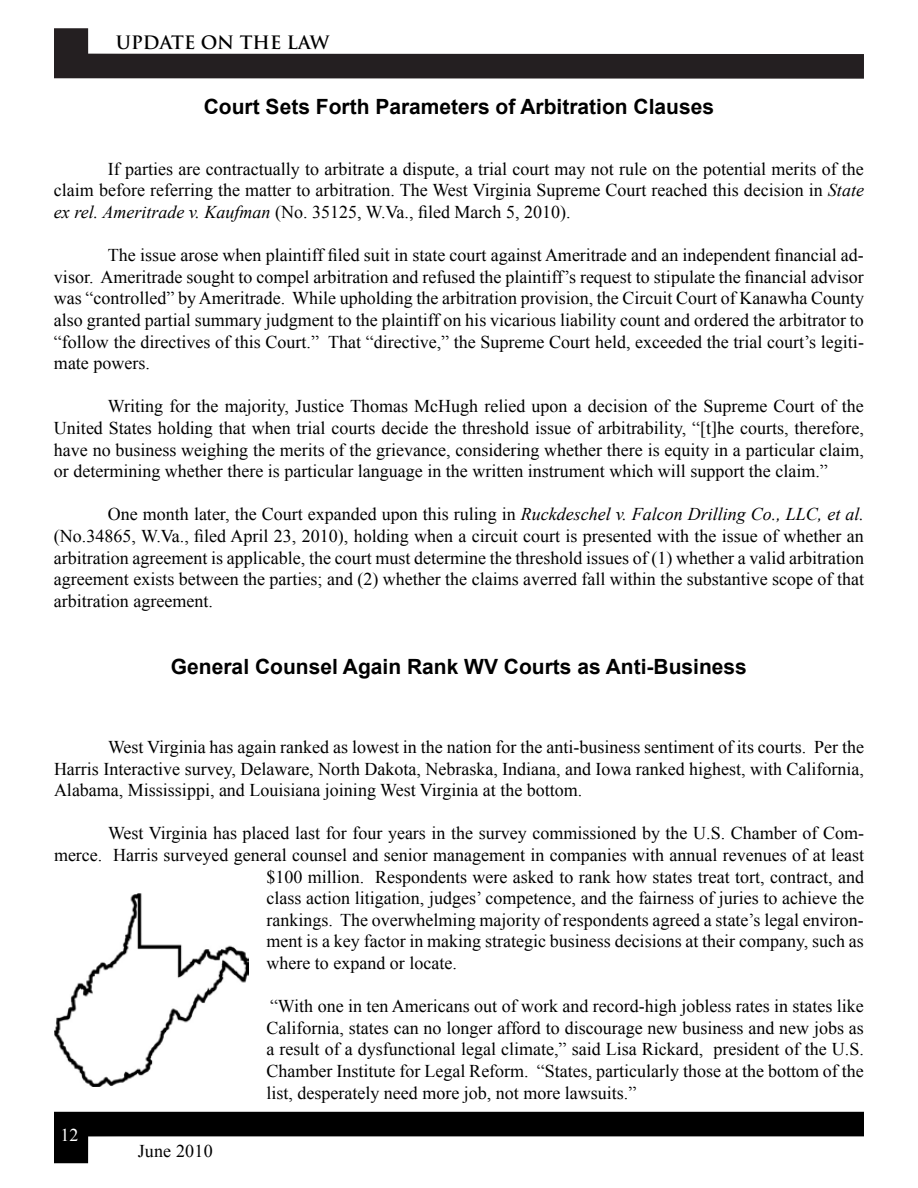
<style>
.page{position:relative;width:918px;height:1188px;background:#fff}
.page>*{position:absolute;margin:0;border:0;box-sizing:border-box;transform-origin:0 0}
.t1{font:700 21px "Arial";color:#000}
.t2{font:18px/21.6px "Times New Roman";color:#000;text-align:justify}
.t3{font:700 18px "Trajan Pro";color:#000}
.t4{font:18px "Times New Roman";color:#fff}
.s1{font-style:italic}
</style>
<div class="page">
<svg style="left:54px;top:28px;width:810px;height:51px"></svg>
<svg style="left:54px;top:1112px;width:810px;height:51px"></svg>
<img style="left:54px;top:894px;width:195px;height:193px">
<p class="t3" style="left:116px;top:31px;width:215px">UPDATE ON THE LAW</p>
<p class="t1" style="left:204px;top:93px;width:512px">Court Sets Forth Parameters of Arbitration Clauses</p>
<p class="t2" style="left:54px;top:158px;width:811px;text-indent:54px">If parties are contractually to arbitrate a dispute, a trial court may not rule on the potential merits of the claim before referring the matter to arbitration. The West Virginia Supreme Court reached this decision in <span class="s1">State ex rel. Ameritrade v. Kaufman</span> (No. 35125, W.Va., filed March 5, 2010).</p>
<p class="t2" style="left:54px;top:244px;width:812px;text-indent:54px">The issue arose when plaintiff filed suit in state court against Ameritrade and an independent financial ad&shy;visor. Ameritrade sought to compel arbitration and refused the plaintiff’s request to stipulate the financial advisor was “controlled” by Ameritrade. While upholding the arbitration provision, the Circuit Court of Kanawha County also granted partial summary judgment to the plaintiff on his vicarious liability count and ordered the arbitrator to “follow the directives of this Court.” That “directive,” the Supreme Court held, exceeded the trial court’s legiti&shy;mate powers.</p>
<p class="t2" style="left:54px;top:395px;width:812px;text-indent:54px">Writing for the majority, Justice Thomas McHugh relied upon a decision of the Supreme Court of the United States holding that when trial courts decide the threshold issue of arbitrability, “[t]he courts, therefore, have no business weighing the merits of the grievance, considering whether there is equity in a particular claim, or determining whether there is particular language in the written instrument which will support the claim.”</p>
<p class="t2" style="left:54px;top:503px;width:812px;text-indent:54px">One month later, the Court expanded upon this ruling in <span class="s1">Ruckdeschel v. Falcon Drilling Co., LLC, et al. </span>(No.34865, W.Va., filed April 23, 2010), holding when a circuit court is presented with the issue of whether an arbitration agreement is applicable, the court must determine the threshold issues of (1) whether a valid arbitration agreement exists between the parties; and (2) whether the claims averred fall within the substantive scope of that arbitration agreement.</p>
<p class="t1" style="left:171px;top:653px;width:578px">General Counsel Again Rank WV Courts as Anti-Business</p>
<p class="t2" style="left:54px;top:736px;width:812px;text-indent:54px">West Virginia has again ranked as lowest in the nation for the anti-business sentiment of its courts. Per the Harris Interactive survey, Delaware, North Dakota, Nebraska, Indiana, and Iowa ranked highest, with California, Alabama, Mississippi, and Louisiana joining West Virginia at the bottom.</p>
<p class="t2" style="left:108px;top:822px;width:758px">West Virginia has placed last for four years in the survey commissioned by the U.S. Chamber of Com-</p>
<p class="t2" style="left:54px;top:844px;width:812px">merce. Harris surveyed general counsel and senior management in companies with annual revenues of at least</p>
<p class="t2" style="left:267px;top:865px;width:599px">$100 million. Respondents were asked to rank how states treat tort, contract, and</p>
<p class="t2" style="left:267px;top:887px;width:599px">class action litigation, judges’ competence, and the fairness of juries to achieve the</p>
<p class="t2" style="left:267px;top:909px;width:599px">rankings. The overwhelming majority of respondents agreed a state’s legal environ-</p>
<p class="t2" style="left:267px;top:930px;width:599px">ment is a key factor in making strategic business decisions at their company, such as</p>
<p class="t2" style="left:267px;top:952px;width:192px">where to expand or locate.</p>
<p class="t2" style="left:267px;top:995px;width:599px">“With one in ten Americans out of work and record-high jobless rates in states like California, states can no longer afford to discourage new business and new jobs as a result of a dysfunctional legal climate,” said Lisa Rickard, president of the U.S.<br>Chamber Institute for Legal Reform. “States, particularly those at the bottom of the list, desperately need more job, not more lawsuits.”</p>
<p class="t4" style="left:60px;top:1123px;width:19px">12</p>
<p class="t2" style="left:138px;top:1140px;width:76px">June 2010</p>
</div>
